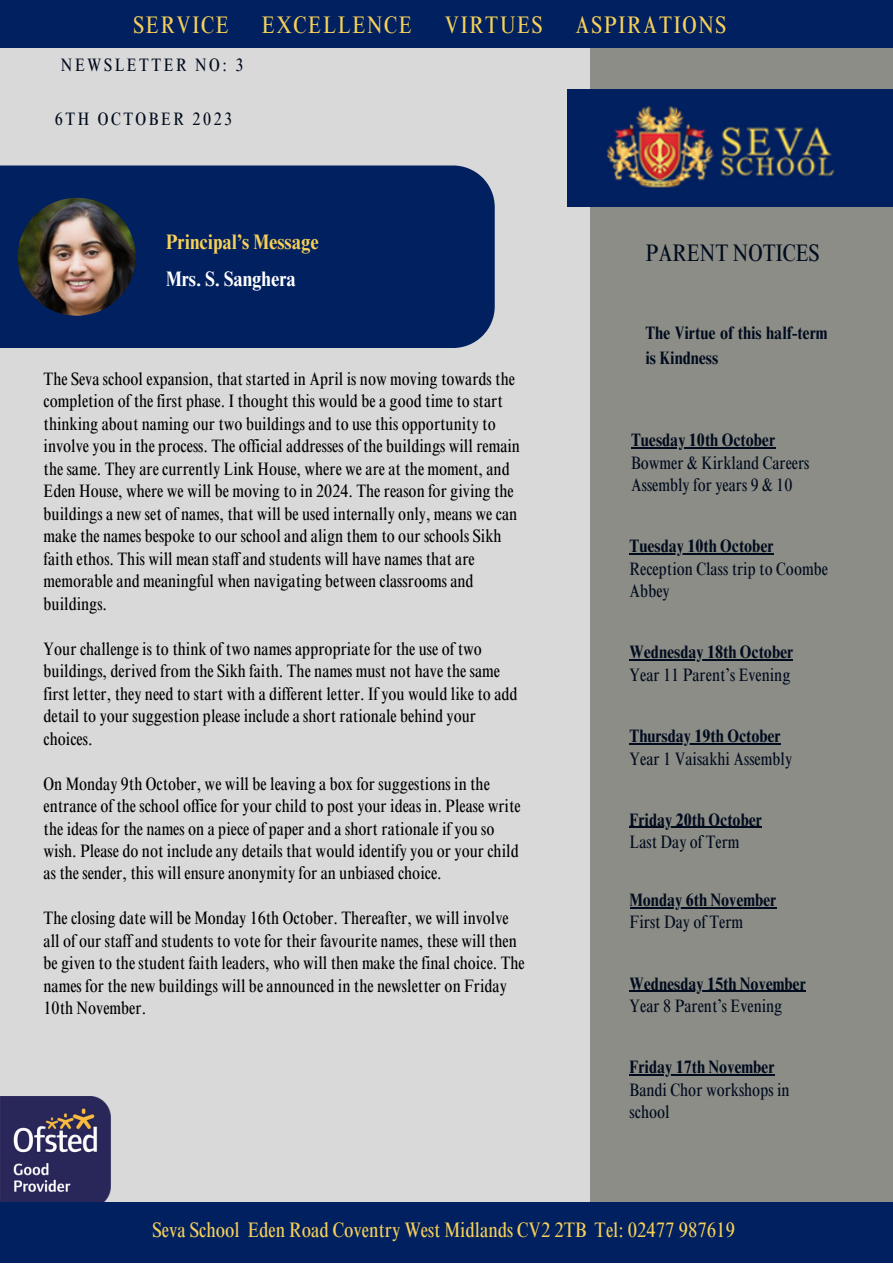
<style>
.page{position:relative;width:893px;height:1264px;background:#fff}
.page>*{position:absolute;margin:0;border:0;box-sizing:border-box;transform-origin:0 0}
.t1{font:condensed 24px "Times NRMT Pro";letter-spacing:.07em;color:#f7d057}
.t2{font:condensed 24px "Times NRMT Pro";color:#000b1d}
.t3{font:condensed 21px "Times NRMT Pro";color:#f7d057}
.t4{font:700 condensed 21px "Times NRMT Pro";color:#f7d057}
.t5{font:700 condensed 21px "Times NRMT Pro";color:#fff}
.t6{font:condensed 18px/22.5px "Times NRMT Pro";color:#000}
.t7{font:condensed 18px/22.5px "Times NRMT Pro";color:#000b1d}
.t8{font:700 condensed 18px/24.8px "Times NRMT Pro";color:#000b1d}
.t9{font:condensed 18px "Times NRMT Pro";letter-spacing:.14em;color:#000b1d}
</style>
<div class="page">
<div style="left:0;top:0;width:892px;height:1262px;background:#d9d9d9"></div>
<div style="left:590px;top:44px;width:302px;height:1204px;background:#8c8d87"></div>
<img style="left:567px;top:89px;width:325px;height:117px">
<div style="left:0;top:0;width:892px;height:48px;background:#002060"></div>
<div style="left:0;top:165px;width:494px;height:183px;background:#002060"></div>
<img style="left:18px;top:198px;width:118px;height:118px;border-radius:50%">
<img style="left:0;top:1096px;width:110px;height:106px">
<div style="left:0;top:1202px;width:892px;height:60px;background:#002060"></div>
<hr style="left:631px;top:447px;width:144px;height:1px;background:#000b1d">
<hr style="left:629px;top:553px;width:144px;height:1px;background:#000b1d">
<hr style="left:629px;top:743px;width:151px;height:1px;background:#000b1d">
<hr style="left:629px;top:659px;width:164px;height:1px;background:#000b1d">
<hr style="left:629px;top:826px;width:133px;height:2px;background:#000b1d">
<hr style="left:629px;top:907px;width:147px;height:1px;background:#000b1d">
<hr style="left:629px;top:990px;width:176px;height:1px;background:#000b1d">
<hr style="left:629px;top:1074px;width:145px;height:1px;background:#000b1d">
<p class="t1" style="left:133px;top:15px;width:97px">SERVICE</p>
<p class="t1" style="left:262px;top:15px;width:152px">EXCELLENCE</p>
<p class="t1" style="left:445px;top:15px;width:99px">VIRTUES</p>
<p class="t1" style="left:575px;top:15px;width:152px">ASPIRATIONS</p>
<p class="t9" style="left:61px;top:58px;width:184px">NEWSLETTER NO: 3</p>
<p class="t9" style="left:55px;top:112px;width:179px">6TH OCTOBER 2023</p>
<p class="t4" style="left:166px;top:234px;width:154px">Principal’s Message</p>
<p class="t5" style="left:166px;top:271px;width:131px">Mrs. S. Sanghera</p>
<p class="t6" style="left:44px;top:369px;width:478px">The Seva school expansion, that started in April is now moving towards the completion of the first phase. I thought this would be a good time to start thinking about naming our two buildings and to use this opportunity to involve you in the process. The official addresses of the buildings will remain the same. They are currently Link House, where we are at the moment, and Eden House, where we will be moving to in 2024. The reason for giving the buildings a new set of names, that will be used internally only, means we can make the names bespoke to our school and align them to our schools Sikh faith ethos. This will mean staff and students will have names that are memorable and meaningful when navigating between classrooms and buildings.</p>
<p class="t6" style="left:44px;top:639px;width:475px">Your challenge is to think of two names appropriate for the use of two buildings, derived from the Sikh faith. The names must not have the same first letter, they need to start with a different letter. If you would like to add detail to your suggestion please include a short rationale behind your choices.</p>
<p class="t6" style="left:44px;top:774px;width:478px">On Monday 9th October, we will be leaving a box for suggestions in the entrance of the school office for your child to post your ideas in. Please write the ideas for the names on a piece of paper and a short rationale if you so wish. Please do not include any details that would identify you or your child as the sender, this will ensure anonymity for an unbiased choice.</p>
<p class="t6" style="left:44px;top:909px;width:482px">The closing date will be Monday 16th October. Thereafter, we will involve all of our staff and students to vote for their favourite names, these will then be given to the student faith leaders, who will then make the final choice. The names for the new buildings will be announced in the newsletter on Friday 10th November.</p>
<p class="t2" style="left:645px;top:243px;width:175px">PARENT NOTICES</p>
<p class="t8" style="left:645px;top:323px;width:184px">The Virtue of this half-term is Kindness</p>
<p class="t8" style="left:631px;top:430px;width:146px">Tuesday 10th October</p>
<p class="t7" style="left:631px;top:453px;width:180px">Bowmer &amp; Kirkland Careers<br>Assembly for years 9 &amp; 10</p>
<p class="t8" style="left:629px;top:536px;width:146px">Tuesday 10th October</p>
<p class="t7" style="left:629px;top:559px;width:200px">Reception Class trip to Coombe<br>Abbey</p>
<p class="t8" style="left:629px;top:642px;width:165px">Wednesday 18th October</p>
<p class="t7" style="left:629px;top:665px;width:162px">Year 11 Parent’s Evening</p>
<p class="t8" style="left:629px;top:725px;width:153px">Thursday 19th October</p>
<p class="t7" style="left:629px;top:749px;width:164px">Year 1 Vaisakhi Assembly</p>
<p class="t8" style="left:629px;top:809px;width:134px">Friday 20th October</p>
<p class="t7" style="left:629px;top:833px;width:111px">Last Day of Term</p>
<p class="t8" style="left:629px;top:889px;width:148px">Monday 6th November</p>
<p class="t7" style="left:629px;top:913px;width:115px">First Day of Term</p>
<p class="t8" style="left:629px;top:973px;width:178px">Wednesday 15th November</p>
<p class="t7" style="left:629px;top:996px;width:154px">Year 8 Parent’s Evening</p>
<p class="t8" style="left:629px;top:1057px;width:146px">Friday 17th November</p>
<p class="t7" style="left:629px;top:1080px;width:161px">Bandi Chor workshops in school</p>
<p class="t3" style="left:152px;top:1221px;width:584px">Seva School Eden Road Coventry West Midlands CV2 2TB Tel: 02477 987619</p>
</div>
